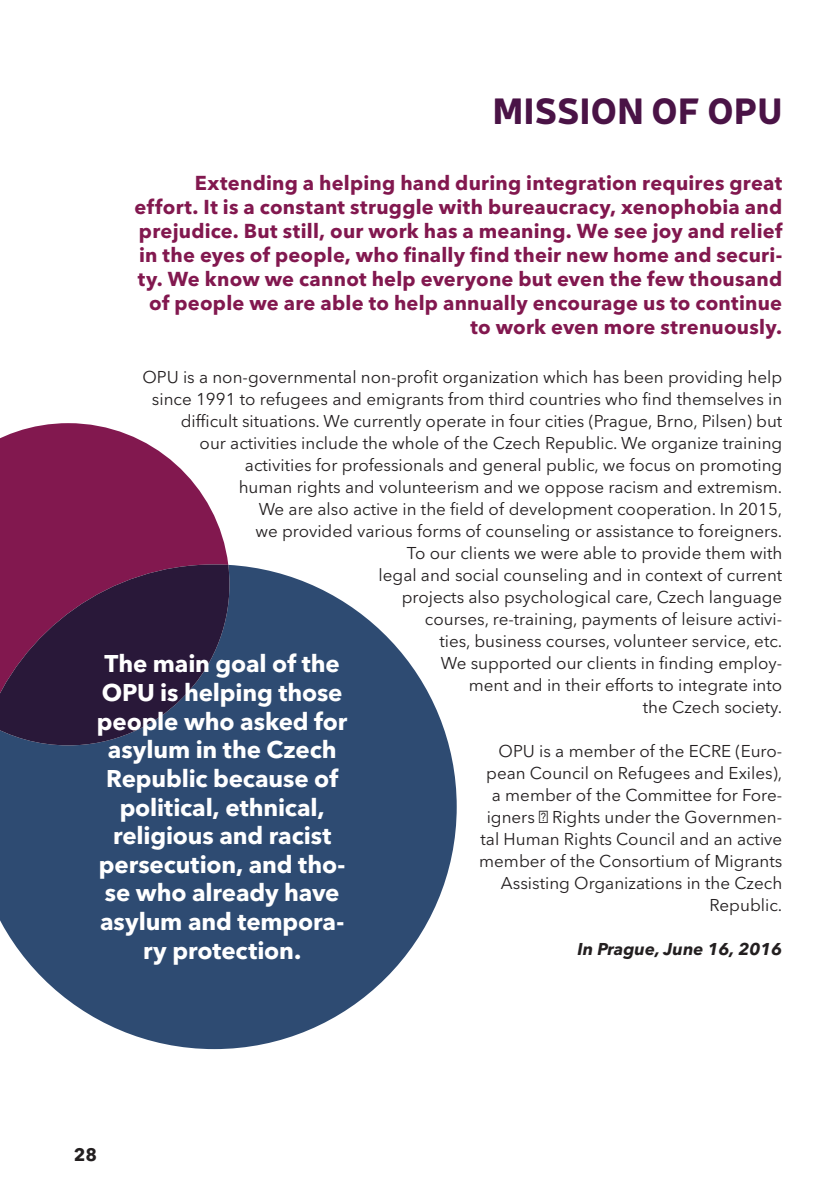
<style>
.page{position:relative;width:840px;height:1191px;background:#fff}
.page>*{position:absolute;margin:0;border:0;box-sizing:border-box;transform-origin:0 0}
.t1{font:900 36px "Neris";letter-spacing:.015em;color:#4a1346}
.t2{font:700 24px/28.6px "Avenir Next LT Pro";letter-spacing:-.005em;color:#fff;text-align:center}
.t3{font:700 20px/24px "Avenir Next LT Pro";letter-spacing:.01em;color:#82184f;text-align:right}
.t4{font:700 18px "Avenir Next LT Pro";color:#231f20}
.t5{font:17px/22px "Avenir Next LT Pro";color:#231f20;text-align:right}
.t6{font:italic 700 17px "Avenir Next LT Pro";color:#231f20}
</style>
<div class="page">
<svg style="left:0;top:423px;width:228px;height:141px;fill:#82184f"></svg>
<svg style="left:0;top:565px;width:456px;height:484px;fill:#2e4b72"></svg>
<svg style="left:0;top:564px;width:229px;height:181px;fill:#291839"></svg>
<h1 class="t1" style="left:492px;top:85px;width:291px">MISSION OF OPU</h1>
<p class="t3" style="left:135px;top:171px;width:649px">Extending a helping hand during integration requires great effort. It is a constant struggle with bureaucracy, xenophobia and prejudice. But still, our work has a meaning. We see joy and relief in the eyes of people, who finally find their new home and securi&shy;ty. We know we cannot help everyone but even the few thousand of people we are able to help annually encourage us to continue to work even more strenuously.</p>
<p class="t5" style="left:142px;top:366px;width:641px">OPU is a non-governmental non-profit organization which has been providing help since 1991 to refugees and emigrants from third countries who find themselves in difficult situations. We currently operate in four cities (Prague, Brno, Pilsen) but<br>our activities include the whole of the Czech Republic. We organize training activities for professionals and general public, we focus on promoting<br>human rights and volunteerism and we oppose racism and extremism.<br>We are also active in the field of development cooperation. In 2015,<br>we provided various forms of counseling or assistance to foreigners.<br>To our clients we were able to provide them with<br>legal and social counseling and in context of current<br>projects also psychological care, Czech language<br>courses, re-training, payments of leisure activi-<br>ties, business courses, volunteer service, etc.<br>We supported our clients in finding employ-<br>ment and in their efforts to integrate into<br>the Czech society.</p>
<p class="t5" style="left:479px;top:740px;width:304px">OPU is a member of the ECRE (Euro&shy;pean Council on Refugees and Exiles), a member of the Committee for Fore&shy;igners Rights under the Governmen&shy;tal Human Rights Council and an active member of the Consortium of Migrants<br>Assisting Organizations in the Czech<br>Republic.</p>
<p class="t6" style="left:577px;top:938px;width:206px">In Prague, June 16, 2016</p>
<h2 class="t2" style="left:97px;top:649px;width:252px">The main goal of the<br>OPU is helping those people who asked for asylum in the Czech<br>Republic because of political, ethnical, religious and racist persecution, and tho&shy;se who already have asylum and tempora&shy;ry protection.</h2>
<p class="t4" style="left:74px;top:1143px;width:25px">28</p>
</div>
